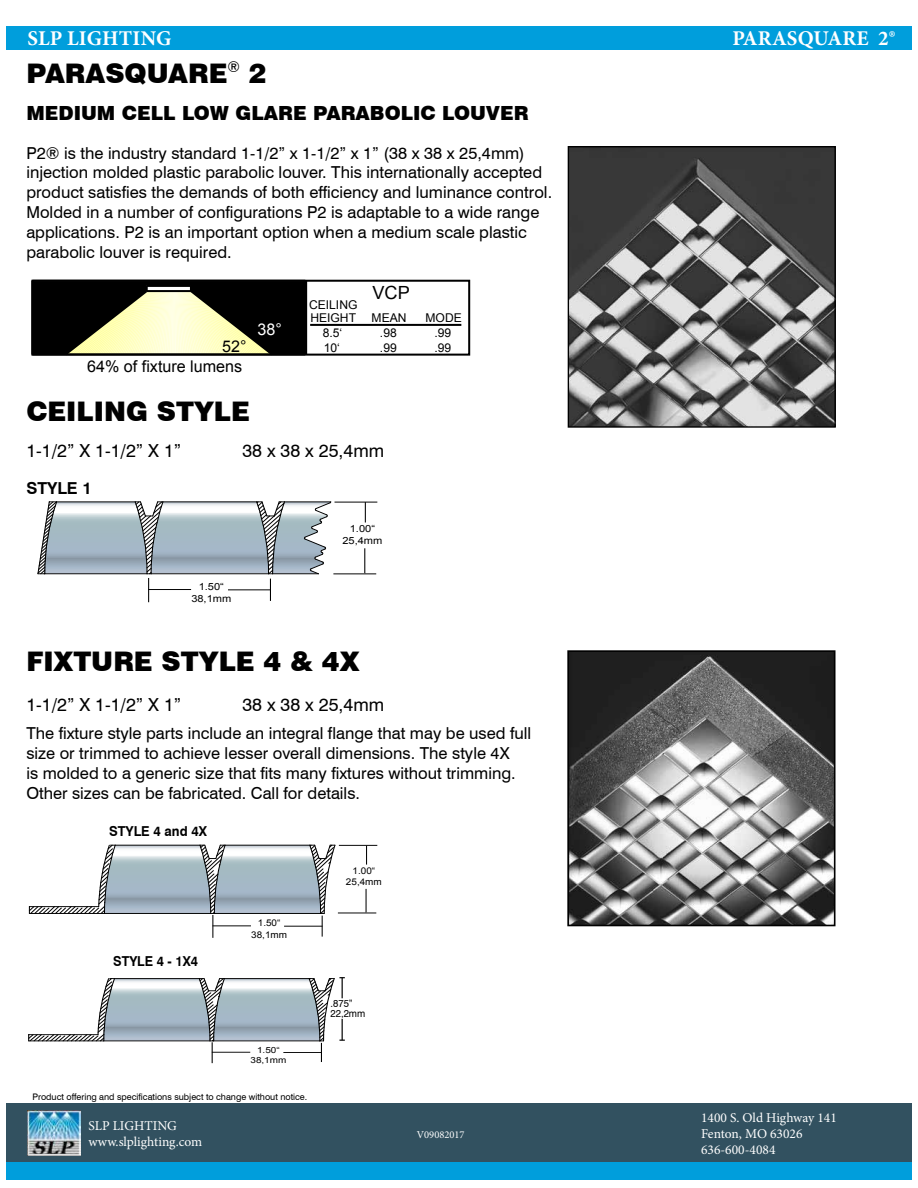
<style>
.page{position:relative;width:918px;height:1188px;background:#fff}
.page>*{position:absolute;margin:0;border:0;box-sizing:border-box;transform-origin:0 0}
.t1{font:900 27px "Swiss 721 BT";color:#000}
.t2{font:700 21px "Minion Pro";letter-spacing:.01em;color:#fff}
.t3{font:900 19.5px "Swiss 721 BT";color:#000}
.t4{font:18.15px "Arial";color:#000}
.t5{font:18px "Swiss 721 BT";color:#000}
.t6{font:16.5px/19.8px "Swiss 721 BT";color:#000}
.t7{font:700 16.5px "Swiss 721 BT";color:#000}
.t8{font:16.2px "Arial";color:#000}
.t9{font:16.2px "Arial";color:#fff}
.t10{font:700 13.65px "Swiss 721 BT";color:#000;scale:.95 1}
.t11{font:700 13.65px "Swiss 721 BT";color:#000;scale:.93 1}
.t12{font:13.5px/16.2px "Minion Pro";color:#fff}
.t13{font:12.15px/13.5px "Arial";color:#000}
.t14{font:10.5px "Minion Pro";color:#fff}
.t15{font:10.2px/10.2px "Swiss 721 BT";color:#000;scale:.93 1}
.t16{font:9.9px/11.9px "Arial";color:#000;text-align:center;scale:1.13 1}
.t17{font:9.3px/11.1px "Arial";color:#000;text-align:center;scale:1.07 1}
.t18{font:9px "Swiss 721 BT";color:#000}
.t19{font:8.4px/10.2px "Arial";color:#000;text-align:center;scale:1.18 1}
</style>
<div class="page">
<div style="left:6px;top:1162px;width:906px;height:18px;background:#009edc"></div>
<div style="left:6px;top:1103px;width:906px;height:59px;background:#325160"></div>
<img style="left:27px;top:1110px;width:54px;height:45px">
<div style="left:6px;top:26px;width:906px;height:24px;background:#009edc"></div>
<img style="left:570px;top:148px;width:264px;height:278px">
<div style="left:568px;top:146px;width:268px;height:282px;border:1px solid #000"></div>
<svg style="left:37px;top:501px;width:294px;height:101px"></svg>
<hr style="left:148px;top:589px;width:43px;height:1px;background:#000">
<hr style="left:228px;top:589px;width:43px;height:1px;background:#000">
<hr style="left:335px;top:502px;width:42px;height:1px;background:#000">
<hr style="left:333px;top:573px;width:43px;height:1px;background:#000">
<svg style="left:365px;top:502px;width:1px;height:20px"></svg>
<svg style="left:364px;top:548px;width:1px;height:25px"></svg>
<hr style="left:305px;top:281px;width:2px;height:73px;background:#000">
<hr style="left:310px;top:324px;width:151px;height:2px;background:#000">
<svg style="left:34px;top:283px;width:271px;height:70px;background:#656550"></svg>
<div style="left:31px;top:280px;width:439px;height:76px;border:2px solid #000"></div>
<img style="left:570px;top:653px;width:263px;height:270px">
<div style="left:567px;top:650px;width:269px;height:276px;border:2px solid #000"></div>
<hr style="left:339px;top:845px;width:38px;height:1px;background:#000">
<hr style="left:338px;top:912px;width:38px;height:1px;background:#000">
<svg style="left:366px;top:845px;width:1px;height:20px"></svg>
<svg style="left:366px;top:889px;width:1px;height:24px"></svg>
<svg style="left:29px;top:845px;width:307px;height:93px"></svg>
<hr style="left:213px;top:925px;width:38px;height:1px;background:#000">
<hr style="left:284px;top:926px;width:39px;height:1px;background:#000">
<svg style="left:28px;top:977px;width:317px;height:86px"></svg>
<p class="t2" style="left:28px;top:24px;width:146px">SLP LIGHTING</p>
<p class="t2" style="left:732px;top:24px;width:165px">PARASQUARE 2®</p>
<h1 class="t1" style="left:27px;top:57px;width:242px">PARASQUARE<sup>®</sup> 2</h1>
<p class="t3" style="left:26px;top:102px;width:504px">MEDIUM CELL LOW GLARE PARABOLIC LOUVER</p>
<p class="t6" style="left:26px;top:143px;width:527px">P2® is the industry standard 1-1/2” x 1-1/2” x 1” (38 x 38 x 25,4mm) injection molded plastic parabolic louver. This internationally accepted product satisfies the demands of both efficiency and luminance control.<br>Molded in a number of configurations P2 is adaptable to a wide range applications. P2 is an important option when a medium scale plastic parabolic louver is required.</p>
<p class="t4" style="left:373px;top:281px;width:39px">VCP</p>
<p class="t13" style="left:309px;top:298px;width:50px">CEILING<br>HEIGHT</p>
<p class="t13" style="left:372px;top:312px;width:36px">MEAN</p>
<p class="t13" style="left:426px;top:312px;width:38px">MODE</p>
<p class="t9" style="left:257px;top:318px;width:26px">38°</p>
<p class="t13" style="left:323px;top:325px;width:21px;line-height:15.1px">8.5‘<br>10‘</p>
<p class="t13" style="left:380px;top:326px;width:18px">.98</p>
<p class="t13" style="left:434px;top:326px;width:18px">.99</p>
<p class="t8" style="left:222px;top:335px;width:26px">52°</p>
<p class="t13" style="left:380px;top:341px;width:18px">.99</p>
<p class="t13" style="left:434px;top:341px;width:18px">.99</p>
<p class="t8" style="left:87px;top:356px;width:157px">64% of fixture lumens</p>
<h1 class="t1" style="left:26px;top:395px;width:225px">CEILING STYLE</h1>
<p class="t5" style="left:26px;top:440px;width:157px">1-1/2” X 1-1/2” X 1”</p>
<p class="t5" style="left:242px;top:440px;width:143px">38 x 38 x 25,4mm</p>
<p class="t7" style="left:26px;top:478px;width:67px">STYLE 1</p>
<p class="t16" style="left:191px;top:581px;width:37px">1.50“<br>38,1mm</p>
<p class="t16" style="left:342px;top:523px;width:37px">1.00“<br>25,4mm</p>
<h1 class="t1" style="left:26px;top:645px;width:335px">FIXTURE STYLE 4 &amp; 4X</h1>
<p class="t5" style="left:26px;top:693px;width:157px">1-1/2” X 1-1/2” X 1”</p>
<p class="t5" style="left:242px;top:693px;width:143px">38 x 38 x 25,4mm</p>
<p class="t17" style="left:222px;top:730px;width:35px">1.50“<br>38,1mm</p>
<p class="t16" style="left:330px;top:724px;width:37px">1.00“<br>25,4mm</p>
<p class="t6" style="left:26px;top:723px;width:507px">The fixture style parts include an integral flange that may be used full size or trimmed to achieve lesser overall dimensions. The style 4X<br>is molded to a generic size that fits many fixtures without trimming.<br>Other sizes can be fabricated. Call for details.</p>
<p class="t16" style="left:224px;top:791px;width:37px">38,1mm</p>
<p class="t10" style="left:109px;top:823px;width:105px">STYLE 4 and 4X</p>
<p class="t11" style="left:113px;top:953px;width:93px">STYLE 4 - 1X4</p>
<p class="t17" style="left:251px;top:918px;width:35px">1.50“<br>38,1mm</p>
<p class="t19" style="left:250px;top:1045px;width:32px">1.50“<br>38,1mm</p>
<p class="t17" style="left:346px;top:865px;width:35px">1.00“<br>25,4mm</p>
<p class="t15" style="left:331px;top:998px;width:39px">.875”<br>22,2mm</p>
<p class="t19" style="left:345px;top:1007px;width:32px">25,4mm</p>
<p class="t18" style="left:32px;top:1091px;width:276px">Product offering and specifications subject to change without notice.</p>
<p class="t12" style="left:89px;top:1117px;width:115px">SLP LIGHTING www.slplighting.com</p>
<p class="t12" style="left:701px;top:1109px;width:137px">1400 S. Old Highway 141<br>Fenton, MO 63026<br>636-600-4084</p>
<p class="t14" style="left:417px;top:1128px;width:49px">V09082017</p>
</div>
